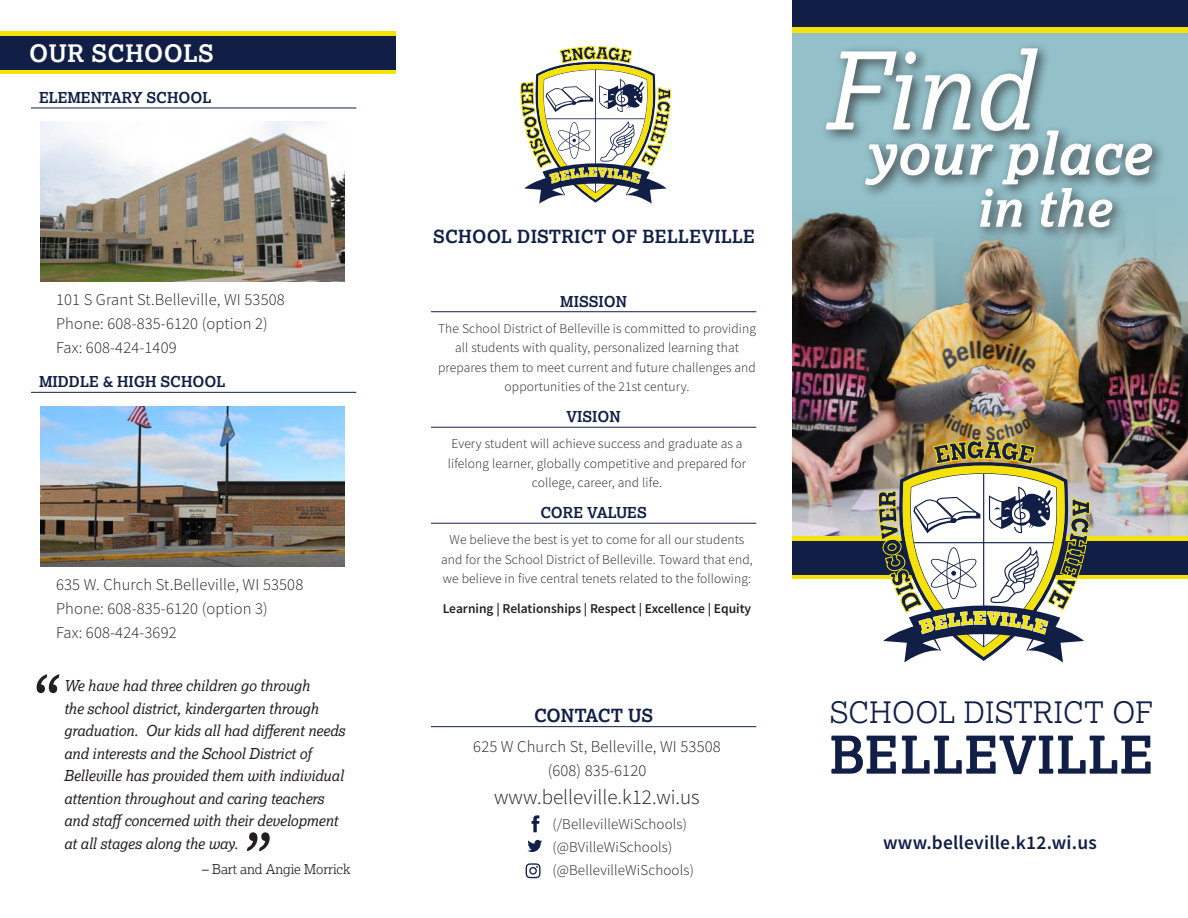
<style>
.page{position:relative;width:1188px;height:918px;background:#fff}
.page>*{position:absolute;margin:0;border:0;box-sizing:border-box;transform-origin:0 0}
.t1{font:italic 107.1px "Lexia";color:#fff}
.t2{font:italic 700 58.2px "Lexia";color:#fff}
.t3{font:700 52.2px "Lexia";letter-spacing:.01em;color:#111f46}
.t4{font:italic 700 51px "Lexia";color:#fff}
.t5{font:300 29.4px "Lexia";letter-spacing:.01em;color:#111f46}
.t6{font:700 24px "Lexia";letter-spacing:.02em;color:#fff}
.t7{font:300 21px "Source Sans Pro";color:#231f20}
.t8{font:600 19.5px "Source Sans Pro";letter-spacing:.01em;color:#111f46}
.t9{font:700 18px "Lexia";letter-spacing:.01em;color:#111f46}
.t10{font:300 16.5px/24px "Source Sans Pro";letter-spacing:.01em;color:#231f20}
.t11{font:italic 15px/22.5px "Lexia";letter-spacing:-.01em;color:#231f20}
.t12{font:300 15px "Source Sans Pro";letter-spacing:.01em;color:#231f20}
.t13{font:700 15px "Lexia";color:#111f46}
.t14{font:300 13.5px/19.5px "Source Sans Pro";letter-spacing:.01em;color:#231f20;text-align:center}
.t15{font:600 13.5px "Source Sans Pro";color:#231f20}
.t16{font:300 13.5px "Lexia";letter-spacing:-.01em;color:#231f20}
</style>
<div class="page">
<div style="left:792px;top:0;width:396px;height:541px;background:#93c0c9"></div>
<img style="left:792px;top:216px;width:396px;height:321px">
<div style="left:820px;top:41px;width:347px;height:200px;background:#231f20;opacity:.75"></div>
<svg style="left:520px;top:46px;width:151px;height:158px"></svg>
<hr style="left:431px;top:311px;width:325px;height:1px;background:#111f46">
<hr style="left:431px;top:427px;width:325px;height:1px;background:#111f46">
<hr style="left:431px;top:523px;width:325px;height:1px;background:#111f46">
<div style="left:792px;top:537px;width:396px;height:42px;background:#f5e209"></div>
<div style="left:792px;top:541px;width:396px;height:34px;background:#111f46"></div>
<img style="left:878px;top:437px;width:212px;height:225px">
<div style="left:792px;top:0;width:396px;height:33px;background:#f5e209"></div>
<div style="left:792px;top:0;width:396px;height:27px;background:#111f46"></div>
<svg style="left:37px;top:674px;width:23px;height:19px"></svg>
<svg style="left:247px;top:832px;width:23px;height:19px"></svg>
<hr style="left:431px;top:726px;width:325px;height:1px;background:#111f46">
<svg style="left:527px;top:840px;width:15px;height:12px"></svg>
<svg style="left:532px;top:815px;width:7px;height:17px"></svg>
<svg style="left:526px;top:863px;width:14px;height:15px"></svg>
<div style="left:0;top:31px;width:396px;height:43px;background:#f5e209"></div>
<div style="left:0;top:36px;width:396px;height:33px;background:#111f46"></div>
<img style="left:40px;top:406px;width:304px;height:160px">
<hr style="left:31px;top:392px;width:325px;height:1px;background:#111f46">
<img style="left:40px;top:122px;width:304px;height:160px">
<hr style="left:31px;top:108px;width:325px;height:1px;background:#111f46">
<p class="t6" style="left:29px;top:38px;width:186px">OUR SCHOOLS</p>
<p class="t13" style="left:39px;top:88px;width:174px">ELEMENTARY SCHOOL</p>
<p class="t10" style="left:56px;top:287px;width:230px">101 S Grant St.Belleville, WI 53508<br>Phone: 608-835-6120 (option 2)<br>Fax: 608-424-1409</p>
<p class="t13" style="left:39px;top:372px;width:188px">MIDDLE &amp; HIGH SCHOOL</p>
<p class="t10" style="left:56px;top:572px;width:249px">635 W. Church St.Belleville, WI 53508<br>Phone: 608-835-6120 (option 3)<br>Fax: 608-424-3692</p>
<p class="t11" style="left:64px;top:674px;width:283px">We have had three children go through<br>the school district, kindergarten through graduation. Our kids all had different needs and interests and the School District of Belleville has provided them with individual attention throughout and caring teachers and staff concerned with their development at all stages along the way.</p>
<p class="t16" style="left:202px;top:860px;width:150px">– Bart and Angie Morrick</p>
<p class="t9" style="left:433px;top:225px;width:323px">SCHOOL DISTRICT OF BELLEVILLE</p>
<p class="t13" style="left:560px;top:292px;width:68px">MISSION</p>
<p class="t14" style="left:438px;top:319px;width:319px">The School District of Belleville is committed to providing all students with quality, personalized learning that prepares them to meet current and future challenges and opportunities of the 21st century.</p>
<p class="t13" style="left:566px;top:407px;width:56px">VISION</p>
<p class="t14" style="left:448px;top:434px;width:300px">Every student will achieve success and graduate as a lifelong learner, globally competitive and prepared for college, career, and life.</p>
<p class="t13" style="left:540px;top:503px;width:108px">CORE VALUES</p>
<p class="t14" style="left:441px;top:530px;width:313px">We believe the best is yet to come for all our students and for the School District of Belleville. Toward that end, we believe in five central tenets related to the following:</p>
<p class="t15" style="left:443px;top:599px;width:310px">Learning | Relationships | Respect | Excellence | Equity</p>
<p class="t9" style="left:534px;top:704px;width:121px">CONTACT US</p>
<p class="t10" style="left:473px;top:735px;width:249px;text-align:center">625 W Church St, Belleville, WI 53508 (608) 835-6120</p>
<p class="t7" style="left:494px;top:784px;width:207px">www.belleville.k12.wi.us</p>
<p class="t12" style="left:552px;top:815px;width:136px">(/BellevilleWiSchools)</p>
<p class="t12" style="left:552px;top:838px;width:121px">(@BVilleWiSchools)</p>
<p class="t12" style="left:552px;top:861px;width:143px">(@BellevilleWiSchools)</p>
<p class="t1" style="left:823px;top:23px;width:210px">Find</p>
<p class="t2" style="left:865px;top:117px;width:286px">your place</p>
<p class="t4" style="left:975px;top:176px;width:137px">in the</p>
<p class="t5" style="left:830px;top:694px;width:325px">SCHOOL DISTRICT OF</p>
<p class="t3" style="left:830px;top:722px;width:325px">BELLEVILLE</p>
<p class="t8" style="left:883px;top:830px;width:215px">www.belleville.k12.wi.us</p>
</div>
